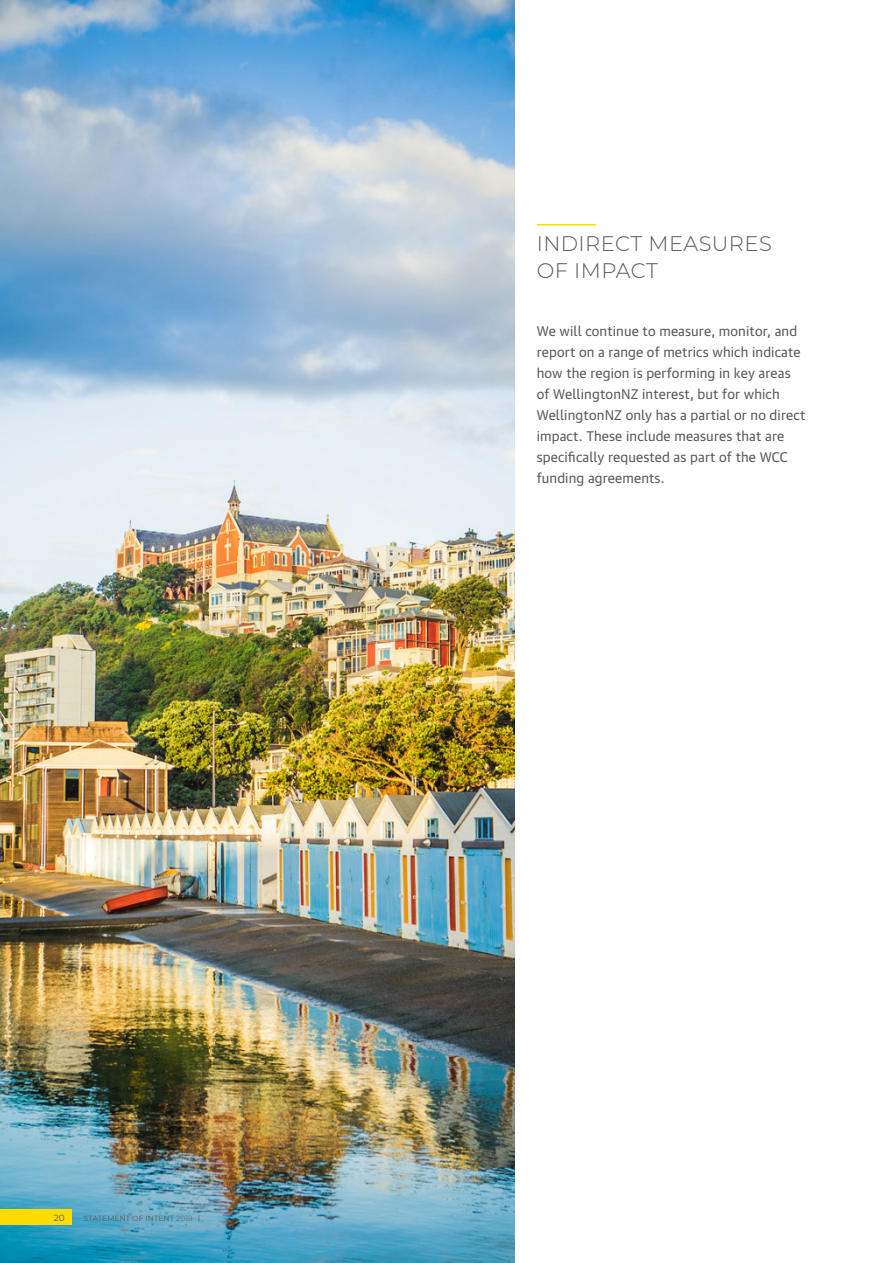
<style>
.page{position:relative;width:893px;height:1263px;background:#fff}
.page>*{position:absolute;margin:0;border:0;box-sizing:border-box;transform-origin:0 0}
._19_H2{font:300 21px/27px "Montserrat";letter-spacing:.02em;color:#57585a}
._19_Body{font:13.5px/21px "Guardian Text Sans";letter-spacing:.01em;color:#57585a}
._19_Body-2{font:9px "Montserrat";color:#57585a}
.Sub_Heading{font:7.5px "Montserrat";letter-spacing:.01em;color:#57585a}
.s1{font-weight:300}
.s2{font-family:"Guardian Text Egyp";font-weight:500}
</style>
<div class="page">
<img style="left:0;top:0;width:514px;height:1263px">
<div style="left:0;top:1209px;width:72px;height:16px;background:#ffdc01"></div>
<hr style="left:537px;top:224px;width:59px;height:1px;background:#ffdc01">
<p class="_19_Body-2" style="left:54px;top:1212px;width:13px">20</p>
<p class="Sub_Heading" style="left:84px;top:1213px;width:117px">STATEMENT OF INTENT <span class="s1">2019</span> <span class="s2">|</span></p>
<p class="_19_H2" style="left:537px;top:229px;width:237px">INDIRECT MEASURES<br>OF IMPACT</p>
<p class="_19_Body" style="left:537px;top:319px;width:270px">We will continue to measure, monitor, and report on a range of metrics which indicate how the region is performing in key areas of WellingtonNZ interest, but for which WellingtonNZ only has a partial or no direct impact. These include measures that are specifically requested as part of the WCC funding agreements.</p>
</div>
